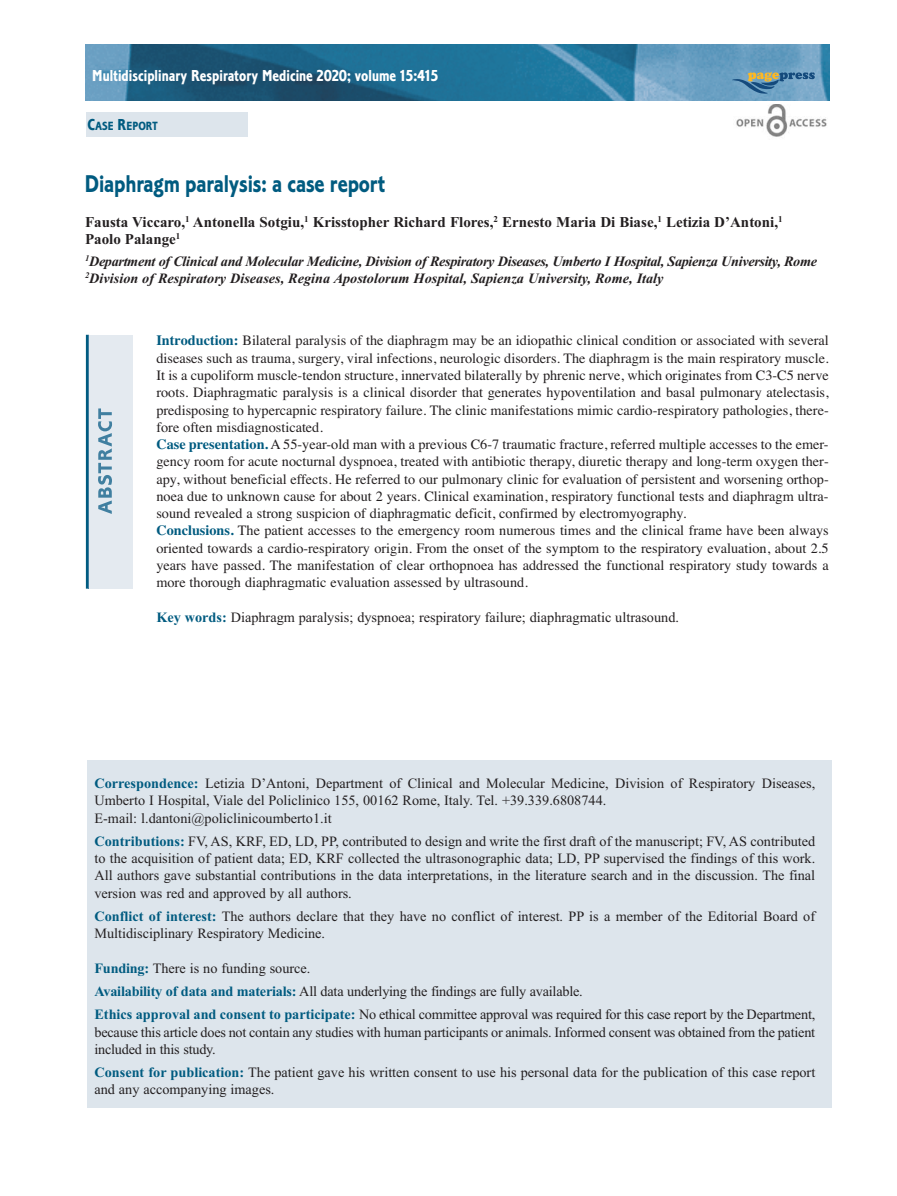
<style>
.page{position:relative;width:897px;height:1196px;background:#fff}
.page>*{position:absolute;margin:0;border:0;box-sizing:border-box;transform-origin:0 0}
.t1{font:25.2px "Corinthian Bold Plain";letter-spacing:-.005em;color:#005b80;scale:.83 1}
.t2{font:16.5px "Corinthian Bold Condensed Plain";color:#fff}
.t3{font:700 15px/17.2px "Times New Roman";color:#231f20}
.t4{font:14.25px/17.2px "Times";color:#231f20}
.t5{font:14.25px/17.2px "Times New Roman";color:#231f20}
.t6{font:italic 700 14.25px/17.2px "Times New Roman";letter-spacing:-.025em;color:#231f20}
.t7{font:12.3px "Corinthian Bold Condensed Plain";color:#005b80}
.s1{font-size:16.5px}
.s2{font-weight:700;color:#005b80}
</style>
<div class="page">
<hr style="left:86px;top:335px;width:3px;height:253px;background:#005b80">
<div style="left:87px;top:760px;width:744px;height:347px;background:#dde5ec"></div>
<div style="left:89px;top:335px;width:44px;height:253px;background:#e4eaf0"></div>
<svg style="left:98px;top:408px;width:14px;height:106px"></svg>
<hr style="left:88px;top:335px;width:1px;height:253px;background:#407fa0">
<div style="left:86px;top:112px;width:162px;height:25px;background:#dde5ec"></div>
<img style="left:736px;top:104px;width:91px;height:33px">
<img style="left:86px;top:45px;width:744px;height:55px">
<svg style="left:732px;top:72px;width:83px;height:22px"></svg>
<p class="t2" style="left:92px;top:70px;width:348px">Multidisciplinary Respiratory Medicine 2020; volume 15:415</p>
<p class="t7" style="left:87px;top:122px;width:72px"><span class="s1">C</span>ASE <span class="s1">R</span>EPORT</p>
<h1 class="t1" style="left:85px;top:176px;width:363px">Diaphragm paralysis: a case report</h1>
<p class="t3" style="left:85px;top:213px;width:699px">Fausta Viccaro,<sup>1</sup> Antonella Sotgiu,<sup>1</sup> Krisstopher Richard Flores,<sup>2</sup> Ernesto Maria Di Biase,<sup>1</sup> Letizia D’Antoni,<sup>1<br></sup>Paolo Palange<sup>1</sup></p>
<p class="t6" style="left:85px;top:252px;width:733px"><sup>1</sup>Department of Clinical and Molecular Medicine, Division of Respiratory Diseases, Umberto I Hospital, Sapienza University, Rome<br><sup>2</sup>Division of Respiratory Diseases, Regina Apostolorum Hospital, Sapienza University, Rome, Italy</p>
<p class="t4" style="left:156px;top:332px;width:674px"><span class="s2">Introduction:</span> Bilateral paralysis of the diaphragm may be an idiopathic clinical condition or associated with several diseases such as trauma, surgery, viral infections, neurologic disorders. The diaphragm is the main respiratory muscle.<br>It is a cupoliform muscle-tendon structure, innervated bilaterally by phrenic nerve, which originates from C3-C5 nerve roots. Diaphragmatic paralysis is a clinical disorder that generates hypoventilation and basal pulmonary atelectasis, predisposing to hypercapnic respiratory failure. The clinic manifestations mimic cardio-respiratory pathologies, there&shy;fore often misdiagnosticated.<br><span class="s2">Case presentation.</span> A 55-year-old man with a previous C6-7 traumatic fracture, referred multiple accesses to the emer&shy;gency room for acute nocturnal dyspnoea, treated with antibiotic therapy, diuretic therapy and long-term oxygen ther&shy;apy, without beneficial effects. He referred to our pulmonary clinic for evaluation of persistent and worsening orthop&shy;noea due to unknown cause for about 2 years. Clinical examination, respiratory functional tests and diaphragm ultra&shy;sound revealed a strong suspicion of diaphragmatic deficit, confirmed by electromyography.<br><span class="s2">Conclusions.</span> The patient accesses to the emergency room numerous times and the clinical frame have been always oriented towards a cardio-respiratory origin. From the onset of the symptom to the respiratory evaluation, about 2.5 years have passed. The manifestation of clear orthopnoea has addressed the functional respiratory study towards a more thorough diaphragmatic evaluation assessed by ultrasound.</p>
<p class="t5" style="left:156px;top:608px;width:524px"><span class="s2">Key words:</span> Diaphragm paralysis; dyspnoea; respiratory failure; diaphragmatic ultrasound.</p>
<p class="t5" style="left:94px;top:774px;width:722px"><span class="s2">Correspondence:</span> Letizia D’Antoni, Department of Clinical and Molecular Medicine, Division of Respiratory Diseases,<br>Umberto I Hospital, Viale del Policlinico 155, 00162 Rome, Italy. Tel. +39.339.6808744.<br>E-mail: l.dantoni@policlinicoumberto1.it</p>
<p class="t5" style="left:94px;top:832px;width:722px;text-align:justify"><span class="s2">Contributions:</span> FV, AS, KRF, ED, LD, PP, contributed to design and write the first draft of the manuscript; FV, AS contributed to the acquisition of patient data; ED, KRF collected the ultrasonographic data; LD, PP supervised the findings of this work.<br>All authors gave substantial contributions in the data interpretations, in the literature search and in the discussion. The final version was red and approved by all authors.</p>
<p class="t5" style="left:94px;top:907px;width:722px"><span class="s2">Conflict of interest:</span> The authors declare that they have no conflict of interest. PP is a member of the Editorial Board of<br>Multidisciplinary Respiratory Medicine.</p>
<p class="t5" style="left:94px;top:956px;width:722px;line-height:23.2px"><span class="s2">Funding:</span> There is no funding source.<br><span class="s2">Availability of data and materials:</span> All data underlying the findings are fully available.<br><span class="s2">Ethics approval and consent to participate:</span> No ethical committee approval was required for this case report by the Department,</p>
<p class="t5" style="left:94px;top:1022px;width:722px">because this article does not contain any studies with human participants or animals. Informed consent was obtained from the patient included in this study.</p>
<p class="t5" style="left:94px;top:1063px;width:722px"><span class="s2">Consent for publication:</span> The patient gave his written consent to use his personal data for the publication of this case report and any accompanying images.</p>
</div>
